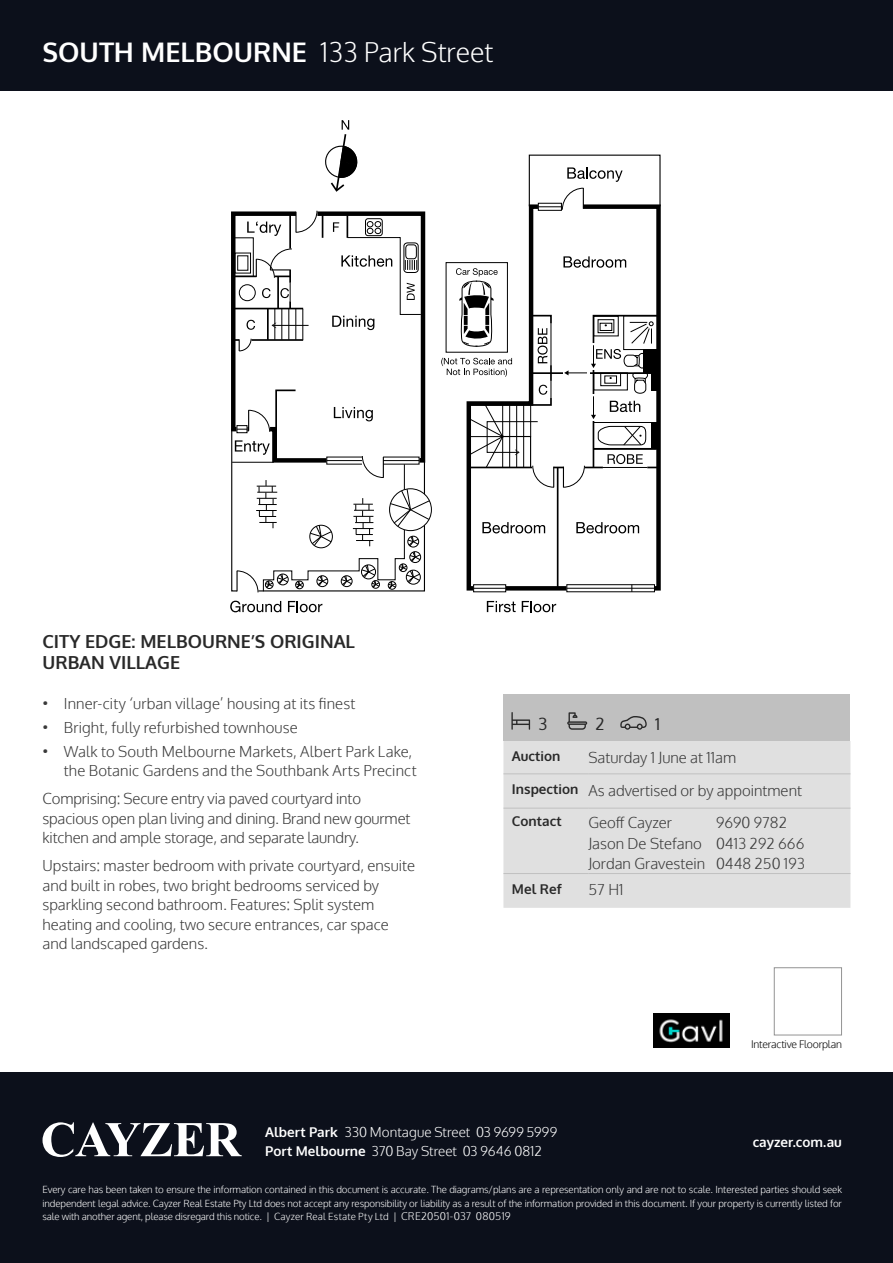
<style>
.page{position:relative;width:893px;height:1263px;background:#fff}
.page>*{position:absolute;margin:0;border:0;box-sizing:border-box;transform-origin:0 0}
.t1{font:700 27px "Oxygen";color:#fff}
.t2{font:700 18px/21px "Oxygen";color:#292929}
.t3{font:16.5px "Oxygen";color:#292929}
.t4{font:300 15px/19.5px "Oxygen";color:#393939}
.t5{font:300 13.5px/19.2px "Oxygen";letter-spacing:.005em;color:#fff}
.t6{font:700 13.5px "Oxygen";color:#292929}
.t7{font:700 13.5px "Oxygen";color:#fff}
.t8{font:300 10.5px "Oxygen";letter-spacing:-.02em;color:#000}
.t9{font:300 9.75px/13.5px "Oxygen";letter-spacing:-.01em;color:#fff;text-align:justify}
.s1{font-weight:300}
.s2{font-weight:700;font-size:13.5px;color:#292929}
.s3{font-weight:700}
.s4{font-size:10.5px}
</style>
<div class="page">
<div style="left:0;top:0;width:893px;height:90px;background:#0c101b"></div>
<div style="left:0;top:1072px;width:893px;height:191px;background:#0c101b"></div>
<svg style="left:43px;top:1122px;width:199px;height:35px"></svg>
<div style="left:774px;top:967px;width:68px;height:68px;border:1px solid #939393"></div>
<svg style="left:325px;top:120px;width:33px;height:72px"></svg>
<svg style="left:231px;top:211px;width:195px;height:178px"></svg>
<hr style="left:234px;top:276px;width:56px;height:1px;background:#000">
<hr style="left:234px;top:339px;width:69px;height:2px;background:#000">
<hr style="left:234px;top:308px;width:69px;height:1px;background:#000">
<hr style="left:289px;top:214px;width:2px;height:69px;background:#000">
<div style="left:239px;top:284px;width:17px;height:17px;border:1px solid #000;border-radius:50%"></div>
<div style="left:234px;top:238px;width:20px;height:39px;border:1px solid #000"></div>
<div style="left:235px;top:253px;width:16px;height:20px;border:1px solid #000"></div>
<div style="left:237px;top:256px;width:11px;height:14px;border:1px solid #000"></div>
<svg style="left:239px;top:338px;width:12px;height:13px"></svg>
<svg style="left:295px;top:210px;width:28px;height:28px"></svg>
<hr style="left:295px;top:212px;width:2px;height:20px;background:#000">
<hr style="left:303px;top:309px;width:1px;height:31px;background:#000">
<hr style="left:296px;top:309px;width:1px;height:31px;background:#000">
<hr style="left:289px;top:309px;width:1px;height:31px;background:#000">
<hr style="left:282px;top:309px;width:1px;height:31px;background:#000">
<hr style="left:275px;top:309px;width:1px;height:31px;background:#000">
<hr style="left:267px;top:309px;width:2px;height:31px;background:#000">
<div style="left:389px;top:489px;width:43px;height:42px;border:1px solid #000;border-radius:50%"></div>
<hr style="left:272px;top:325px;width:37px;height:1px;background:#000">
<svg style="left:272px;top:323px;width:4px;height:5px"></svg>
<div style="left:278px;top:249px;width:18px;height:20px;background:#fff"></div>
<svg style="left:256px;top:249px;width:36px;height:59px"></svg>
<svg style="left:247px;top:320px;width:8px;height:10px"></svg>
<svg style="left:231px;top:389px;width:199px;height:204px"></svg>
<svg style="left:247px;top:222px;width:34px;height:14px"></svg>
<svg style="left:332px;top:214px;width:89px;height:116px"></svg>
<svg style="left:230px;top:601px;width:51px;height:11px"></svg>
<svg style="left:288px;top:601px;width:34px;height:11px"></svg>
<svg style="left:464px;top:202px;width:197px;height:391px"></svg>
<div style="left:529px;top:155px;width:132px;height:51px;border:1px solid #000"></div>
<hr style="left:470px;top:467px;width:133px;height:1px;background:#000">
<hr style="left:557px;top:467px;width:1px;height:121px;background:#000">
<hr style="left:532px;top:372px;width:126px;height:2px;background:#000">
<div style="left:562px;top:187px;width:21px;height:27px;background:#fff"></div>
<svg style="left:538px;top:188px;width:46px;height:22px"></svg>
<div style="left:538px;top:203px;width:24px;height:8px;border:1px solid #000"></div>
<svg style="left:475px;top:587px;width:29px;height:3px"></svg>
<hr style="left:474px;top:588px;width:32px;height:1px;background:#000">
<div style="left:473px;top:584px;width:33px;height:8px;border:1px solid #000"></div>
<svg style="left:569px;top:587px;width:84px;height:3px"></svg>
<hr style="left:567px;top:588px;width:88px;height:1px;background:#000">
<div style="left:566px;top:584px;width:89px;height:8px;border:1px solid #000"></div>
<svg style="left:567px;top:167px;width:56px;height:15px"></svg>
<svg style="left:563px;top:314px;width:97px;height:173px"></svg>
<svg style="left:482px;top:522px;width:63px;height:11px"></svg>
<svg style="left:576px;top:522px;width:63px;height:11px"></svg>
<svg style="left:563px;top:256px;width:63px;height:12px"></svg>
<svg style="left:441px;top:268px;width:113px;height:219px"></svg>
<svg style="left:487px;top:601px;width:29px;height:11px"></svg>
<svg style="left:522px;top:601px;width:34px;height:11px"></svg>
<div style="left:503px;top:695px;width:347px;height:46px;background:#c0c0c0"></div>
<div style="left:503px;top:741px;width:347px;height:167px;background:#e0e0e0"></div>
<hr style="left:503px;top:773px;width:85px;height:1px;background:#c0c0c0">
<hr style="left:588px;top:773px;width:262px;height:1px;background:#c0c0c0">
<hr style="left:503px;top:808px;width:85px;height:1px;background:#c0c0c0">
<hr style="left:588px;top:808px;width:262px;height:1px;background:#c0c0c0">
<hr style="left:503px;top:873px;width:85px;height:1px;background:#c0c0c0">
<hr style="left:588px;top:873px;width:262px;height:1px;background:#c0c0c0">
<svg style="left:511px;top:712px;width:19px;height:18px"></svg>
<svg style="left:620px;top:716px;width:27px;height:14px"></svg>
<svg style="left:567px;top:712px;width:20px;height:18px"></svg>
<img style="left:653px;top:1013px;width:77px;height:35px">
<h1 class="t1" style="left:43px;top:35px;width:452px">SOUTH MELBOURNE <span class="s1">133 Park Street</span></h1>
<p class="t2" style="left:43px;top:631px;width:314px">CITY EDGE: MELBOURNE’S ORIGINAL<br>URBAN VILLAGE</p>
<p class="t4" style="left:43px;top:695px;width:314px">• Inner-city ‘urban village’ housing at its finest</p>
<p class="t4" style="left:43px;top:718px;width:257px">• Bright, fully refurbished townhouse</p>
<p class="t4" style="left:43px;top:742px;width:376px;text-align:right">• Walk to South Melbourne Markets, Albert Park Lake, the Botanic Gardens and the Southbank Arts Precinct</p>
<p class="t4" style="left:43px;top:790px;width:369px">Comprising: Secure entry via paved courtyard into spacious open plan living and dining. Brand new gourmet kitchen and ample storage, and separate laundry.</p>
<p class="t4" style="left:43px;top:857px;width:374px">Upstairs: master bedroom with private courtyard, ensuite and built in robes, two bright bedrooms serviced by sparkling second bathroom. Features: Split system heating and cooling, two secure entrances, car space and landscaped gardens.</p>
<p class="t3" style="left:539px;top:712px;width:10px">3</p>
<p class="t3" style="left:596px;top:712px;width:10px">2</p>
<p class="t3" style="left:655px;top:712px;width:7px">1</p>
<p class="t6" style="left:512px;top:748px;width:50px">Auction</p>
<p class="t4" style="left:512px;top:741px;width:292px;line-height:32.8px;text-indent:77px">Saturday 1 June at 11am<br><span class="s2">Inspection</span> As advertised or by appointment</p>
<p class="t6" style="left:512px;top:813px;width:51px">Contact</p>
<p class="t4" style="left:588px;top:813px;width:85px">Geoff Cayzer</p>
<p class="t4" style="left:588px;top:812px;width:218px;line-height:20.7px;text-indent:128px">9690 9782<br>Jason De Stefano 0413 292 666<br>Jordan Gravestein 0448 250 193</p>
<p class="t6" style="left:512px;top:880px;width:51px">Mel Ref</p>
<p class="t4" style="left:588px;top:881px;width:37px">57 H1</p>
<p class="t8" style="left:751px;top:1038px;width:92px">Interactive Floorplan</p>
<p class="t5" style="left:265px;top:1123px;width:293px"><span class="s3">Albert Park</span> 330 Montague Street 03 9699 5999<br><span class="s3">Port Melbourne</span> 370 Bay Street 03 9646 0812</p>
<p class="t7" style="left:753px;top:1133px;width:91px">cayzer.com.au</p>
<p class="t9" style="left:43px;top:1183px;width:801px">Every care has been taken to ensure the information contained in this document is accurate. The diagrams/plans are a representation only and are not to scale. Interested parties should seek independent legal advice. Cayzer Real Estate Pty Ltd does not accept any responsibility or liability as a result of the information provided in this document. If your property is currently listed for sale with another agent, please disregard this notice. | Cayzer Real Estate Pty Ltd | <span class="s4">CRE20501-037 080519</span></p>
</div>
